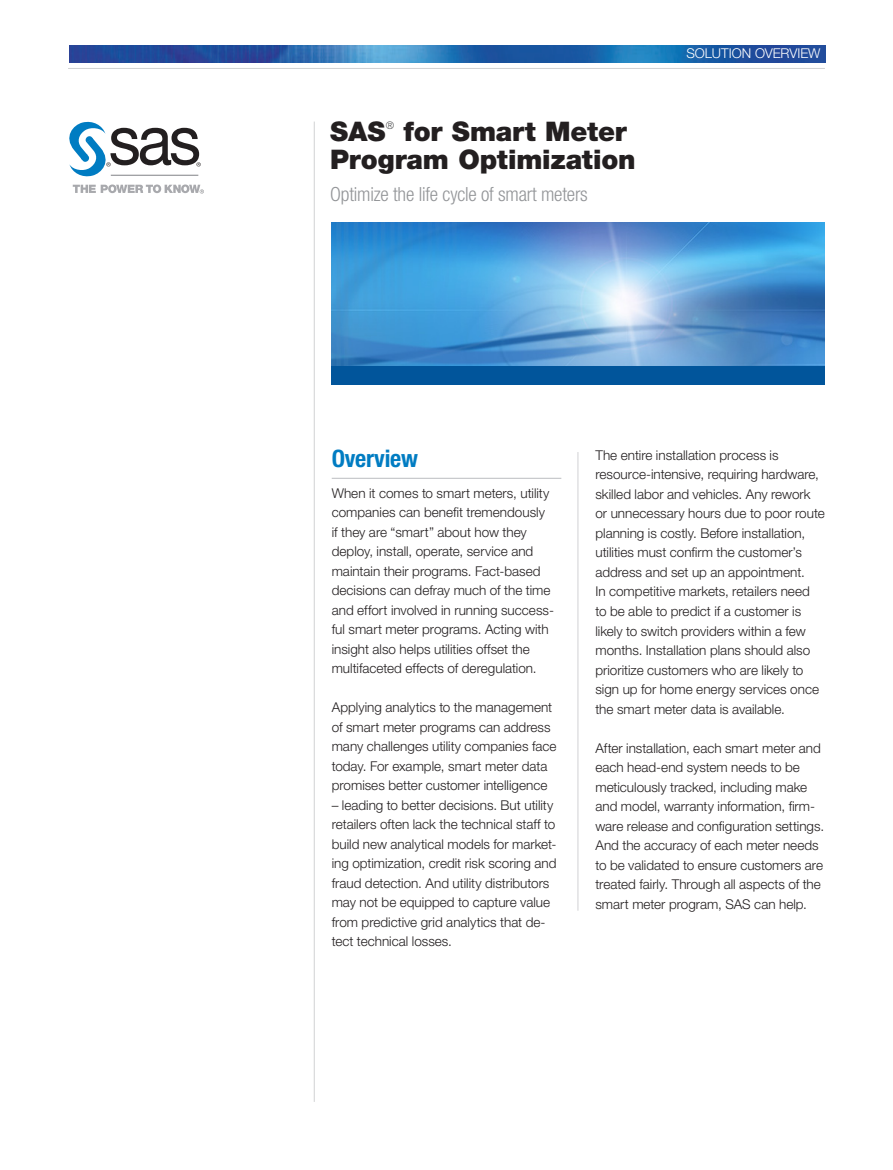
<style>
.page{position:relative;width:893px;height:1170px;background:#fff}
.page>*{position:absolute;margin:0;border:0;box-sizing:border-box;transform-origin:0 0}
.Headline{font:900 27px/28.5px "Helvetica Neue LT Std";letter-spacing:-.005em;color:#231f20}
.subhead1__body-blu{font:700 condensed 24px "Helvetica Neue LT Std";letter-spacing:-.01em;color:#007cc2}
.kicker_after_Headl{font:300 condensed 19.5px "Helvetica Neue LT Std";letter-spacing:-.01em;color:#939598}
.Body{font:300 13.5px/19.5px "Helvetica Neue LT Std";color:#231f20}
.t1{font:300 13.5px "Helvetica Neue LT Std";letter-spacing:-.01em;color:#fff}
.Headline-2{font:300 condensed 10.5px "Helvetica Neue LT Std";color:#4b4c4d}
</style>
<div class="page">
<img style="left:69px;top:45px;width:756px;height:18px">
<img style="left:332px;top:223px;width:493px;height:143px">
<div style="left:332px;top:366px;width:493px;height:18px;background:#01559b"></div>
<hr style="left:68px;top:68px;width:757px;height:1px;background:#d1d2d4">
<hr style="left:314px;top:122px;width:1px;height:979px;background:#d1d2d4">
<svg style="left:73px;top:184px;width:131px;height:10px"></svg>
<svg style="left:69px;top:121px;width:132px;height:56px"></svg>
<hr style="left:111px;top:175px;width:87px;height:1px;background:#808285">
<hr style="left:332px;top:478px;width:229px;height:1px;background:#bcbdc0">
<hr style="left:578px;top:452px;width:1px;height:458px;background:#d1d2d4">
<p class="Headline" style="left:330px;top:117px;width:57px">SAS</p>
<p class="Headline-2" style="left:386px;top:119px;width:10px">®</p>
<p class="Headline" style="left:330px;top:117px;width:307px;text-indent:73px">for Smart Meter<br>Program Optimization</p>
<p class="kicker_after_Headl" style="left:330px;top:183px;width:259px">Optimize the life cycle of smart meters</p>
<p class="t1" style="left:687px;top:45px;width:135px">SOLUTION OVERVIEW</p>
<p class="subhead1__body-blu" style="left:332px;top:444px;width:88px">Overview</p>
<p class="Body" style="left:332px;top:483px;width:224px">When it comes to smart meters, utility companies can benefit tremendously if they are “smart” about how they deploy, install, operate, service and maintain their programs. Fact-based decisions can defray much of the time and effort involved in running success&shy;ful smart meter programs. Acting with insight also helps utilities offset the multifaceted effects of deregulation.</p>
<p class="Body" style="left:332px;top:697px;width:226px">Applying analytics to the management of smart meter programs can address many challenges utility companies face today. For example, smart meter data promises better customer intelligence</p>
<p class="Body" style="left:332px;top:795px;width:226px">– leading to better decisions. But utility retailers often lack the technical staff to build new analytical models for market&shy;ing optimization, credit risk scoring and fraud detection. And utility distributors may not be equipped to capture value from predictive grid analytics that de&shy;tect technical losses.</p>
<p class="Body" style="left:595px;top:445px;width:231px">The entire installation process is resource-intensive, requiring hardware, skilled labor and vehicles. Any rework or unnecessary hours due to poor route planning is costly. Before installation, utilities must confirm the customer’s address and set up an appointment.<br>In competitive markets, retailers need<br>to be able to predict if a customer is likely to switch providers within a few months. Installation plans should also prioritize customers who are likely to sign up for home energy services once the smart meter data is available.</p>
<p class="Body" style="left:595px;top:737px;width:230px">After installation, each smart meter and each head-end system needs to be meticulously tracked, including make and model, warranty information, firm&shy;ware release and configuration settings.<br>And the accuracy of each meter needs to be validated to ensure customers are treated fairly. Through all aspects of the smart meter program, SAS can help.</p>
</div>
